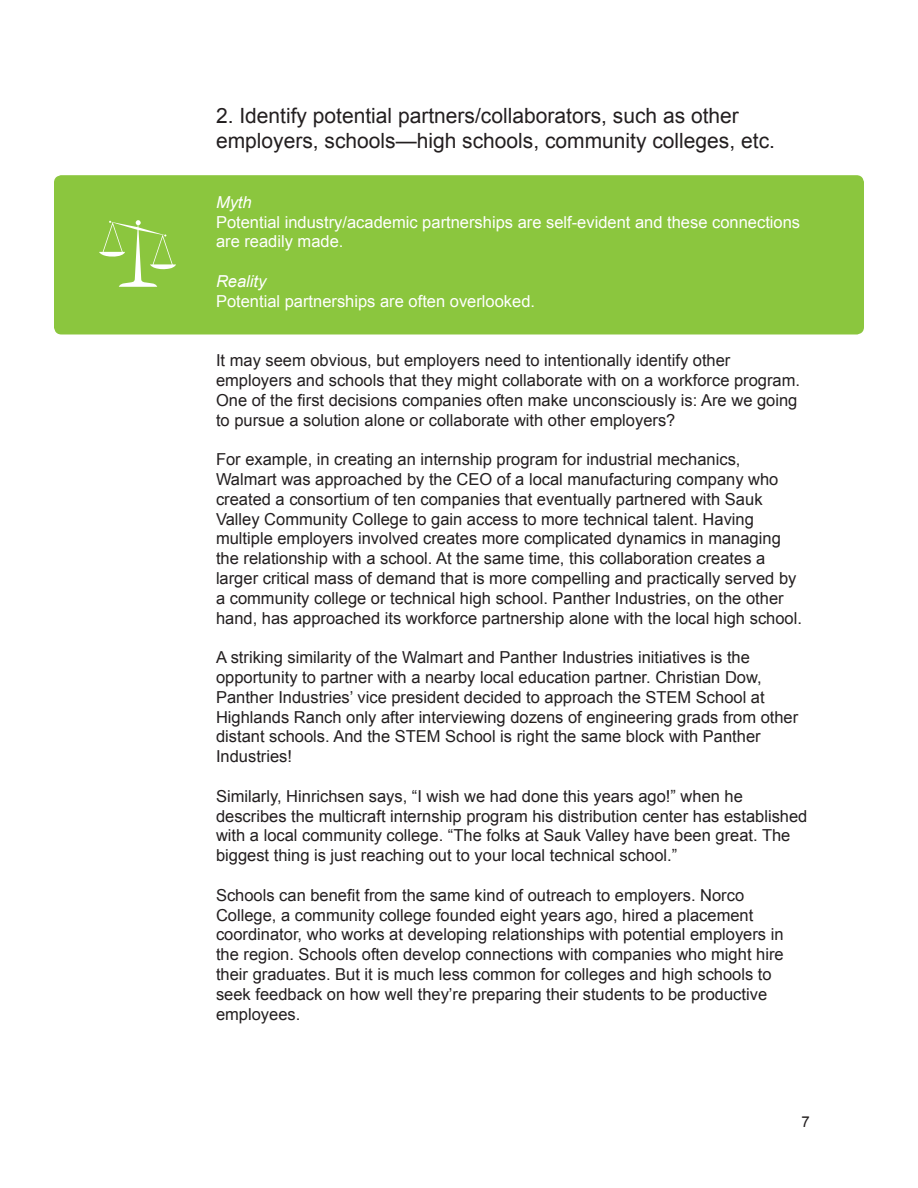
<style>
.page{position:relative;width:918px;height:1188px;background:#fff}
.page>*{position:absolute;margin:0;border:0;box-sizing:border-box;transform-origin:0 0}
.t1{font:21px/25.2px "Arial";color:#231f20}
.t2{font:16.5px/19.8px "Arial";color:#231f20}
.t3{font:16.5px/19.8px "Arial";color:#fff}
.t4{font:italic 16.5px "Arial";color:#fff}
.t5{font:15px "Arial";color:#231f20}
</style>
<div class="page">
<div style="left:54px;top:175px;width:810px;height:159px;background:#8bc63e;border-radius:8px"></div>
<svg style="left:99px;top:220px;width:77px;height:67px"></svg>
<p class="t1" style="left:216px;top:104px;width:561px">2. Identify potential partners/collaborators, such as other employers, schools—high schools, community colleges, etc.</p>
<p class="t4" style="left:216px;top:191px;width:37px">Myth</p>
<p class="t3" style="left:216px;top:212px;width:586px">Potential industry/academic partnerships are self-evident and these connections are readily made.</p>
<p class="t4" style="left:216px;top:271px;width:52px">Reality</p>
<p class="t3" style="left:216px;top:291px;width:321px">Potential partnerships are often overlooked.</p>
<p class="t2" style="left:216px;top:351px;width:586px">It may seem obvious, but employers need to intentionally identify other employers and schools that they might collaborate with on a workforce program.<br>One of the first decisions companies often make unconsciously is: Are we going to pursue a solution alone or collaborate with other employers?</p>
<p class="t2" style="left:216px;top:450px;width:588px">For example, in creating an internship program for industrial mechanics, Walmart was approached by the CEO of a local manufacturing company who created a consortium of ten companies that eventually partnered with Sauk Valley Community College to gain access to more technical talent. Having multiple employers involved creates more complicated dynamics in managing the relationship with a school. At the same time, this collaboration creates a larger critical mass of demand that is more compelling and practically served by a community college or technical high school. Panther Industries, on the other hand, has approached its workforce partnership alone with the local high school.</p>
<p class="t2" style="left:216px;top:648px;width:584px">A striking similarity of the Walmart and Panther Industries initiatives is the opportunity to partner with a nearby local education partner. Christian Dow, Panther Industries’ vice president decided to approach the STEM School at Highlands Ranch only after interviewing dozens of engineering grads from other distant schools. And the STEM School is right the same block with Panther Industries!</p>
<p class="t2" style="left:216px;top:786px;width:593px">Similarly, Hinrichsen says, “I wish we had done this years ago!” when he describes the multicraft internship program his distribution center has established with a local community college. “The folks at Sauk Valley have been great. The biggest thing is just reaching out to your local technical school.”</p>
<p class="t2" style="left:216px;top:885px;width:569px">Schools can benefit from the same kind of outreach to employers. Norco College, a community college founded eight years ago, hired a placement coordinator, who works at developing relationships with potential employers in the region. Schools often develop connections with companies who might hire their graduates. But it is much less common for colleges and high schools to seek feedback on how well they’re preparing their students to be productive employees.</p>
<p class="t5" style="left:802px;top:1112px;width:10px">7</p>
</div>
